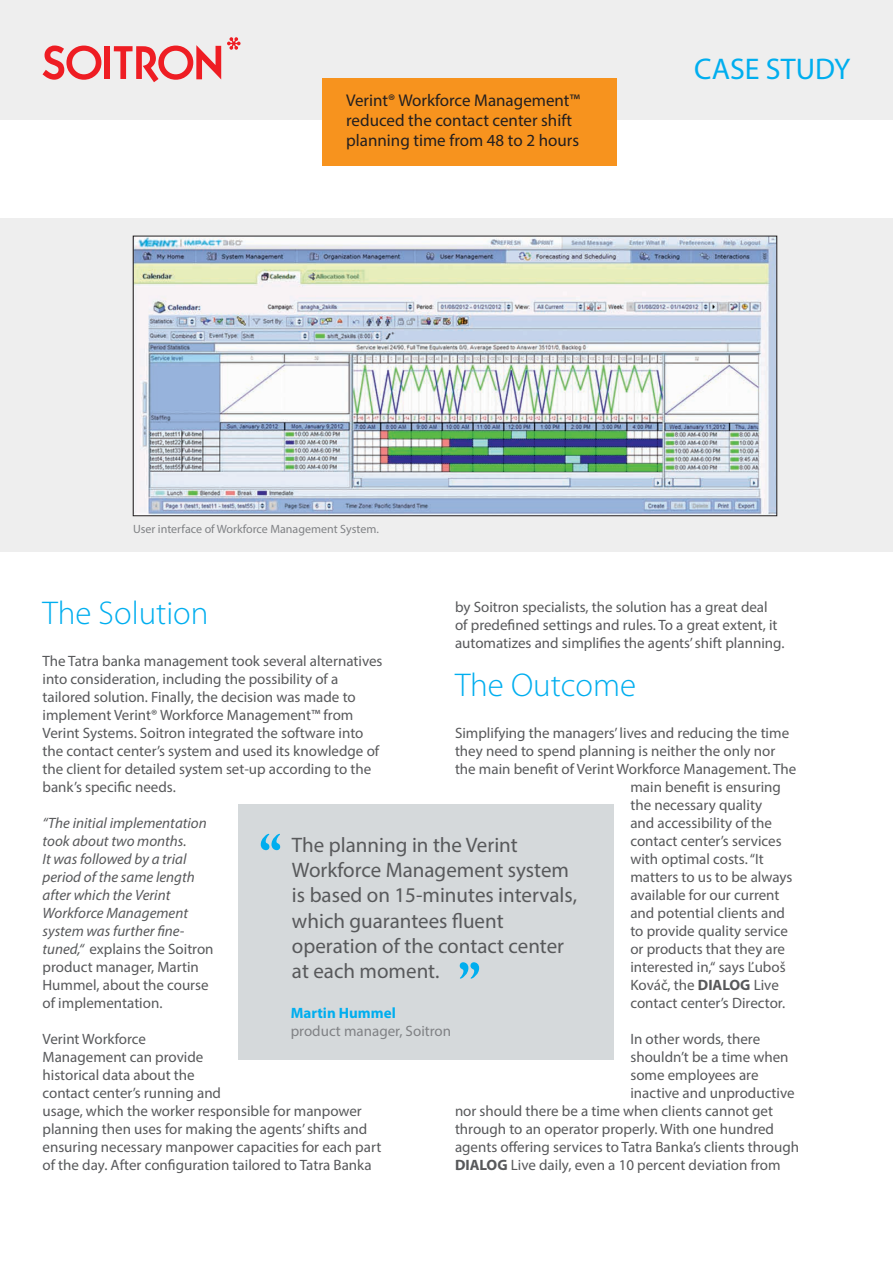
<style>
.page{position:relative;width:893px;height:1263px;background:#fff}
.page>*{position:absolute;margin:0;border:0;box-sizing:border-box;transform-origin:0 0}
.t1{font:700 56.85px "Adobe Caslon Pro";color:#00aeef}
.t2{font:300 33px "Myriad Pro";color:#00aeef}
.t3{font:30px "Myriad Pro";color:#00aeef}
.t4{font:21px/25.2px "Myriad Pro";color:#58595b}
.t5{font:16.95px/20.4px "Myriad Pro";color:#231f20}
.t6{font:15px/18px "Myriad Pro";color:#58595b}
.t7{font:italic 15px/18px "Myriad Pro";color:#58595b}
.t8{font:15px "Myriad Pro";color:#808285}
.t9{font:700 15px "Myriad Pro";color:#00aeef}
.t10{font:12px "Myriad Pro";color:#808285}
.s1{font-style:normal}
.s2{font-weight:700}
</style>
<div class="page">
<div style="left:0;top:218px;width:893px;height:333px;background:#eee"></div>
<div style="left:0;top:0;width:893px;height:119px;background:#eee"></div>
<div style="left:105px;top:46px;width:5px;height:33px;background:#ee1d23"></div>
<svg style="left:114px;top:45px;width:107px;height:37px"></svg>
<svg style="left:227px;top:37px;width:14px;height:13px"></svg>
<svg style="left:43px;top:46px;width:58px;height:34px"></svg>
<div style="left:238px;top:805px;width:375px;height:255px;background:#d5d9db"></div>
<div style="left:322px;top:78px;width:295px;height:88px;background:#f7931e"></div>
<img style="left:135px;top:238px;width:640px;height:276px">
<div style="left:133px;top:236px;width:644px;height:280px;border:1px solid #231f20"></div>
<p class="t5" style="left:346px;top:89px;width:235px">Verint® Workforce Management™ reduced the contact center shift planning time from 48 to 2 hours</p>
<h3 class="t3" style="left:694px;top:50px;width:158px">CASE STUDY</h3>
<p class="t10" style="left:133px;top:521px;width:247px">User interface of Workforce Management System.</p>
<h2 class="t2" style="left:43px;top:593px;width:168px">The Solution</h2>
<p class="t6" style="left:43px;top:652px;width:342px">The Tatra banka management took several alternatives into consideration, including the possibility of a tailored solution. Finally, the decision was made to implement Verint® Workforce Management™ from Verint Systems. Soitron integrated the software into the contact center’s system and used its knowledge of the client for detailed system set-up according to the bank’s specific needs.</p>
<p class="t7" style="left:43px;top:814px;width:173px">“The initial implementation took about two months.<br>It was followed by a trial period of the same length after which the Verint<br>Workforce Management system was further fine&shy;tuned,“ <span class="s1">explains the Soitron product manager, Martin<br>Hummel, about the course of implementation.</span></p>
<p class="t6" style="left:43px;top:1030px;width:340px">Verint Workforce<br>Management can provide<br>historical data about the<br>contact center’s running and<br>usage, which the worker responsible for manpower planning then uses for making the agents’ shifts and ensuring necessary manpower capacities for each part of the day. After configuration tailored to Tatra Banka</p>
<p class="t6" style="left:455px;top:598px;width:331px">by Soitron specialists, the solution has a great deal<br>of predefined settings and rules. To a great extent, it automatizes and simplifies the agents’ shift planning.</p>
<h2 class="t2" style="left:455px;top:665px;width:183px">The Outcome</h2>
<p class="t6" style="left:455px;top:724px;width:336px">Simplifying the managers’ lives and reducing the time</p>
<p class="t6" style="left:455px;top:742px;width:322px">they need to spend planning is neither the only nor</p>
<p class="t6" style="left:455px;top:760px;width:343px">the main benefit of Verint Workforce Management. The</p>
<p class="t6" style="left:630px;top:778px;width:152px">main benefit is ensuring</p>
<p class="t6" style="left:630px;top:796px;width:133px">the necessary quality</p>
<p class="t6" style="left:630px;top:814px;width:143px">and accessibility of the</p>
<p class="t6" style="left:630px;top:832px;width:153px">contact center’s services</p>
<p class="t6" style="left:630px;top:850px;width:135px">with optimal costs. “It</p>
<p class="t6" style="left:630px;top:868px;width:164px">matters to us to be always</p>
<p class="t6" style="left:630px;top:886px;width:151px">available for our current</p>
<p class="t6" style="left:630px;top:904px;width:156px">and potential clients and</p>
<p class="t6" style="left:630px;top:922px;width:159px">to provide quality service</p>
<p class="t6" style="left:630px;top:940px;width:156px">or products that they are</p>
<p class="t6" style="left:630px;top:958px;width:157px">interested in,“ says Ľuboš</p>
<p class="t6" style="left:630px;top:976px;width:150px">Kováč, the <span class="s2">DIALOG</span> Live</p>
<p class="t6" style="left:630px;top:994px;width:156px">contact center’s Director.</p>
<p class="t6" style="left:630px;top:1030px;width:131px">In other words, there</p>
<p class="t6" style="left:630px;top:1048px;width:160px">shouldn’t be a time when</p>
<p class="t6" style="left:630px;top:1066px;width:130px">some employees are</p>
<p class="t6" style="left:630px;top:1084px;width:166px">inactive and unproductive</p>
<p class="t6" style="left:455px;top:1102px;width:320px">nor should there be a time when clients cannot get</p>
<p class="t6" style="left:455px;top:1120px;width:321px">through to an operator properly. With one hundred</p>
<p class="t6" style="left:455px;top:1138px;width:346px">agents offering services to Tatra Banka’s clients through</p>
<p class="t6" style="left:455px;top:1156px;width:327px"><span class="s2">DIALOG</span> Live daily, even a 10 percent deviation from</p>
<h1 class="t1" style="left:259px;top:822px;width:24px">“</h1>
<h3 class="t4" style="left:292px;top:832px;width:287px">The planning in the Verint<br>Workforce Management system is based on 15-minutes intervals, which guarantees fluent operation of the contact center at each moment.</h3>
<h1 class="t1" style="left:480px;top:990px;width:24px;rotate:-180deg">“</h1>
<p class="t9" style="left:291px;top:1003px;width:107px">Martin Hummel</p>
<p class="t8" style="left:291px;top:1021px;width:162px">product manager, Soitron</p>
</div>
